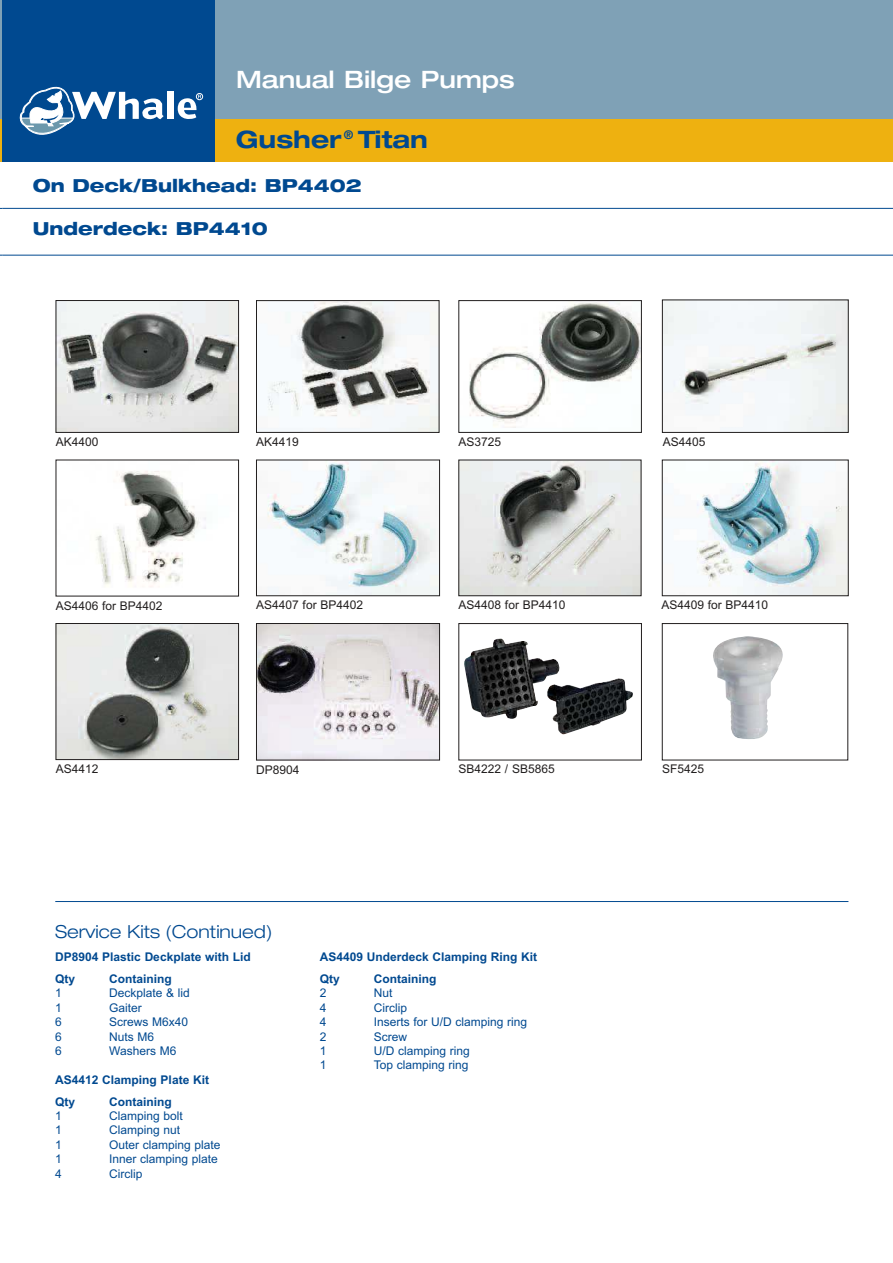
<style>
.page{position:relative;width:893px;height:1263px;background:#fff}
.page>*{position:absolute;margin:0;border:0;box-sizing:border-box;transform-origin:0 0}
.t1{font:500 expanded 24px "Helvetica Neue";color:#fff}
.t2{font:700 expanded 24px "Helvetica Neue";color:#004990}
.t3{font:800 expanded 18px "Helvetica Neue";color:#004990}
.t4{font:300 expanded 18px "Helvetica Neue";color:#004990}
.t5{font:12px "Arial";color:#004990}
.t6{font:700 12px/21.8px "Arial";color:#004990}
.t7{font:12px "Arial";color:#221f1f}
</style>
<div class="page">
<hr style="left:0;top:119px;width:2px;height:43px;background:#eeb110">
<hr style="left:0;top:0;width:2px;height:119px;background:#7fa1b6">
<div style="left:215px;top:119px;width:678px;height:43px;background:#eeb110"></div>
<div style="left:215px;top:0;width:678px;height:119px;background:#7fa1b6"></div>
<div style="left:2px;top:0;width:213px;height:162px;background:#004990"></div>
<hr style="left:55px;top:901px;width:793px;height:1px;background:#004990">
<div style="left:168px;top:92px;width:6px;height:27px;background:#fff"></div>
<svg style="left:20px;top:87px;width:144px;height:48px"></svg>
<svg style="left:177px;top:95px;width:24px;height:24px"></svg>
<div style="left:196px;top:93px;width:7px;height:7px;border:1px solid #fff;border-radius:50%"></div>
<img style="left:58px;top:302px;width:179px;height:129px">
<div style="left:56px;top:300px;width:183px;height:133px;border:1px solid #221f1f"></div>
<img style="left:258px;top:302px;width:179px;height:129px">
<div style="left:256px;top:300px;width:183px;height:133px;border:1px solid #221f1f"></div>
<img style="left:469px;top:302px;width:171px;height:126px">
<div style="left:459px;top:300px;width:183px;height:133px;border:1px solid #221f1f"></div>
<img style="left:95px;top:471px;width:111px;height:116px">
<img style="left:267px;top:462px;width:171px;height:132px">
<div style="left:256px;top:460px;width:184px;height:136px;border:1px solid #221f1f"></div>
<img style="left:664px;top:302px;width:182px;height:129px">
<div style="left:662px;top:300px;width:186px;height:133px;border:1px solid #221f1f"></div>
<img style="left:461px;top:462px;width:178px;height:132px">
<img style="left:696px;top:462px;width:150px;height:132px">
<div style="left:662px;top:460px;width:186px;height:136px;border:1px solid #221f1f"></div>
<img style="left:58px;top:625px;width:179px;height:133px">
<div style="left:56px;top:623px;width:183px;height:137px;border:1px solid #221f1f"></div>
<img style="left:258px;top:625px;width:180px;height:133px">
<div style="left:256px;top:623px;width:184px;height:137px;border:1px solid #221f1f"></div>
<img style="left:464px;top:638px;width:169px;height:97px">
<div style="left:459px;top:623px;width:183px;height:137px;border:1px solid #221f1f"></div>
<img style="left:713px;top:636px;width:70px;height:103px">
<div style="left:662px;top:623px;width:186px;height:137px;border:1px solid #221f1f"></div>
<hr style="left:2px;top:208px;width:891px;height:1px;background:#004990">
<hr style="left:2px;top:255px;width:891px;height:1px;background:#004990">
<h1 class="t1" style="left:236px;top:70px;width:280px">Manual Bilge Pumps</h1>
<h1 class="t2" style="left:236px;top:126px;width:193px">Gusher <sup>®</sup> Titan</h1>
<h2 class="t3" style="left:33px;top:175px;width:330px">On Deck/Bulkhead: BP4402</h2>
<h2 class="t3" style="left:33px;top:218px;width:236px">Underdeck: BP4410</h2>
<p class="t7" style="left:56px;top:437px;width:44px">AK4400</p>
<p class="t7" style="left:256px;top:437px;width:44px">AK4419</p>
<p class="t7" style="left:459px;top:437px;width:44px">AS3725</p>
<p class="t7" style="left:663px;top:437px;width:44px">AS4405</p>
<p class="t7" style="left:56px;top:601px;width:108px">AS4406 for BP4402</p>
<p class="t7" style="left:256px;top:600px;width:108px">AS4407 for BP4402</p>
<p class="t7" style="left:459px;top:600px;width:108px">AS4408 for BP4410</p>
<p class="t7" style="left:661px;top:600px;width:108px">AS4409 for BP4410</p>
<p class="t7" style="left:56px;top:765px;width:44px">AS4412</p>
<p class="t7" style="left:256px;top:765px;width:45px">DP8904</p>
<p class="t7" style="left:459px;top:765px;width:98px">SB4222 / SB5865</p>
<p class="t7" style="left:662px;top:765px;width:44px">SF5425</p>
<h2 class="t4" style="left:55px;top:925px;width:219px">Service Kits (Continued)</h2>
<p class="t6" style="left:55px;top:947px;width:197px">DP8904 Plastic Deckplate with Lid<br>Qty</p>
<p class="t6" style="left:109px;top:969px;width:64px">Containing</p>
<p class="t5" style="left:55px;top:989px;width:8px">1</p>
<p class="t5" style="left:109px;top:989px;width:82px">Deckplate &amp; lid</p>
<p class="t5" style="left:55px;top:1003px;width:8px">1</p>
<p class="t5" style="left:109px;top:1003px;width:34px">Gaiter</p>
<p class="t5" style="left:55px;top:1017px;width:8px">6</p>
<p class="t5" style="left:109px;top:1017px;width:81px">Screws M6x40</p>
<p class="t5" style="left:55px;top:1032px;width:8px">6</p>
<p class="t5" style="left:109px;top:1032px;width:47px">Nuts M6</p>
<p class="t5" style="left:55px;top:1046px;width:8px">6</p>
<p class="t5" style="left:109px;top:1046px;width:69px">Washers M6</p>
<p class="t6" style="left:55px;top:1070px;width:155px">AS4412 Clamping Plate Kit<br>Qty</p>
<p class="t6" style="left:109px;top:1091px;width:64px">Containing</p>
<p class="t5" style="left:55px;top:1111px;width:8px">1</p>
<p class="t5" style="left:109px;top:1111px;width:75px">Clamping bolt</p>
<p class="t5" style="left:55px;top:1126px;width:8px">1</p>
<p class="t5" style="left:109px;top:1126px;width:73px">Clamping nut</p>
<p class="t5" style="left:55px;top:1140px;width:8px">1</p>
<p class="t5" style="left:109px;top:1140px;width:113px">Outer clamping plate</p>
<p class="t5" style="left:55px;top:1154px;width:8px">1</p>
<p class="t5" style="left:109px;top:1154px;width:110px">Inner clamping plate</p>
<p class="t5" style="left:55px;top:1169px;width:8px">4</p>
<p class="t5" style="left:109px;top:1169px;width:35px">Circlip</p>
<p class="t6" style="left:320px;top:947px;width:219px">AS4409 Underdeck Clamping Ring Kit<br>Qty</p>
<p class="t6" style="left:374px;top:969px;width:64px">Containing</p>
<p class="t5" style="left:320px;top:988px;width:8px">2</p>
<p class="t5" style="left:374px;top:988px;width:20px">Nut</p>
<p class="t5" style="left:320px;top:1003px;width:8px">4</p>
<p class="t5" style="left:374px;top:1003px;width:35px">Circlip</p>
<p class="t5" style="left:320px;top:1017px;width:8px">4</p>
<p class="t5" style="left:374px;top:1017px;width:155px">Inserts for U/D clamping ring</p>
<p class="t5" style="left:320px;top:1032px;width:8px">2</p>
<p class="t5" style="left:374px;top:1032px;width:35px">Screw</p>
<p class="t5" style="left:320px;top:1046px;width:8px">1</p>
<p class="t5" style="left:374px;top:1046px;width:98px">U/D clamping ring</p>
<p class="t5" style="left:320px;top:1060px;width:8px">1</p>
<p class="t5" style="left:374px;top:1060px;width:96px">Top clamping ring</p>
</div>
